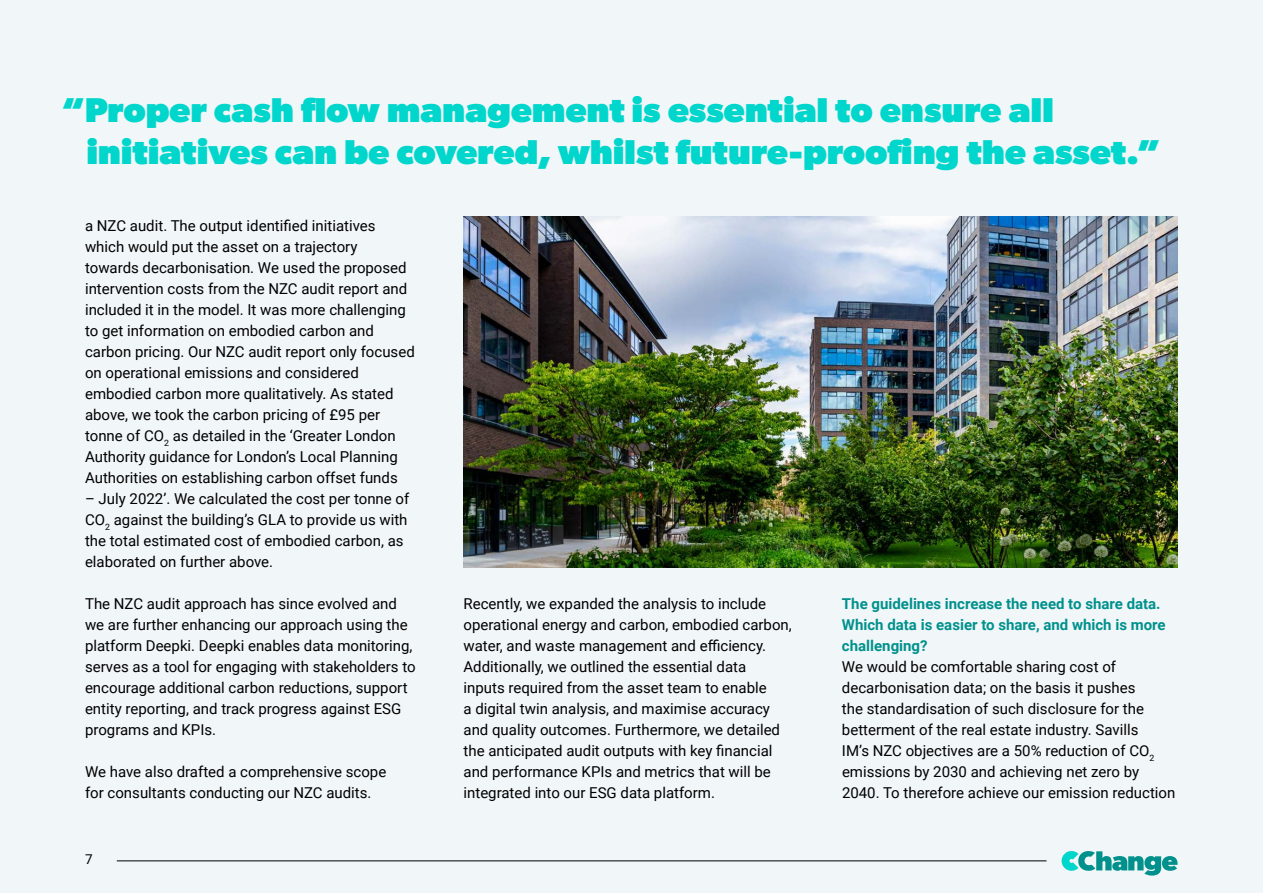
<style>
.page{position:relative;width:1263px;height:893px;background:#f1f6f8}
.page>*{position:absolute;margin:0;border:0;box-sizing:border-box;transform-origin:0 0}
.t1{font:800 34.5px/42px "Gibson";letter-spacing:.01em;color:#00d6cc}
.t2{font:15px/21px "Roboto";color:#000}
.t3{font:700 15px/21px "Roboto";color:#00918d}
.t4{font:13.5px "Roboto";color:#000}
</style>
<div class="page">
<svg style="left:1061px;top:851px;width:116px;height:25px"></svg>
<hr style="left:117px;top:860px;width:929px;height:1px;background:#000">
<img style="left:463px;top:217px;width:715px;height:350px">
<h1 class="t1" style="left:87px;top:89px;width:1076px;text-indent:-25px">“Proper cash flow management is essential to ensure all initiatives can be covered, whilst future-proofing the asset.”</h1>
<p class="t2" style="left:85px;top:215px;width:331px">a NZC audit. The output identified initiatives which would put the asset on a trajectory towards decarbonisation. We used the proposed intervention costs from the NZC audit report and included it in the model. It was more challenging to get information on embodied carbon and carbon pricing. Our NZC audit report only focused on operational emissions and considered embodied carbon more qualitatively. As stated above, we took the carbon pricing of £95 per tonne of CO<sub>2</sub> as detailed in the ‘Greater London Authority guidance for London’s Local Planning Authorities on establishing carbon offset funds</p>
<p class="t2" style="left:85px;top:488px;width:326px">– July 2022’. We calculated the cost per tonne of CO<sub>2</sub> against the building’s GLA to provide us with the total estimated cost of embodied carbon, as elaborated on further above.</p>
<p class="t2" style="left:85px;top:593px;width:332px">The NZC audit approach has since evolved and we are further enhancing our approach using the platform Deepki. Deepki enables data monitoring, serves as a tool for engaging with stakeholders to encourage additional carbon reductions, support entity reporting, and track progress against ESG programs and KPIs.</p>
<p class="t2" style="left:85px;top:761px;width:303px">We have also drafted a comprehensive scope for consultants conducting our NZC audits.</p>
<p class="t4" style="left:85px;top:849px;width:9px">7</p>
<p class="t2" style="left:463px;top:593px;width:330px">Recently, we expanded the analysis to include operational energy and carbon, embodied carbon, water, and waste management and efficiency.<br>Additionally, we outlined the essential data<br>inputs required from the asset team to enable<br>a digital twin analysis, and maximise accuracy and quality outcomes. Furthermore, we detailed the anticipated audit outputs with key financial and performance KPIs and metrics that will be integrated into our ESG data platform.</p>
<p class="t3" style="left:842px;top:593px;width:325px">The guidelines increase the need to share data.<br>Which data is easier to share, and which is more challenging?</p>
<p class="t2" style="left:842px;top:656px;width:335px">We would be comfortable sharing cost of decarbonisation data; on the basis it pushes<br>the standardisation of such disclosure for the betterment of the real estate industry. Savills<br>IM’s NZC objectives are a 50% reduction of CO<sub>2 </sub>emissions by 2030 and achieving net zero by 2040. To therefore achieve our emission reduction</p>
</div>
